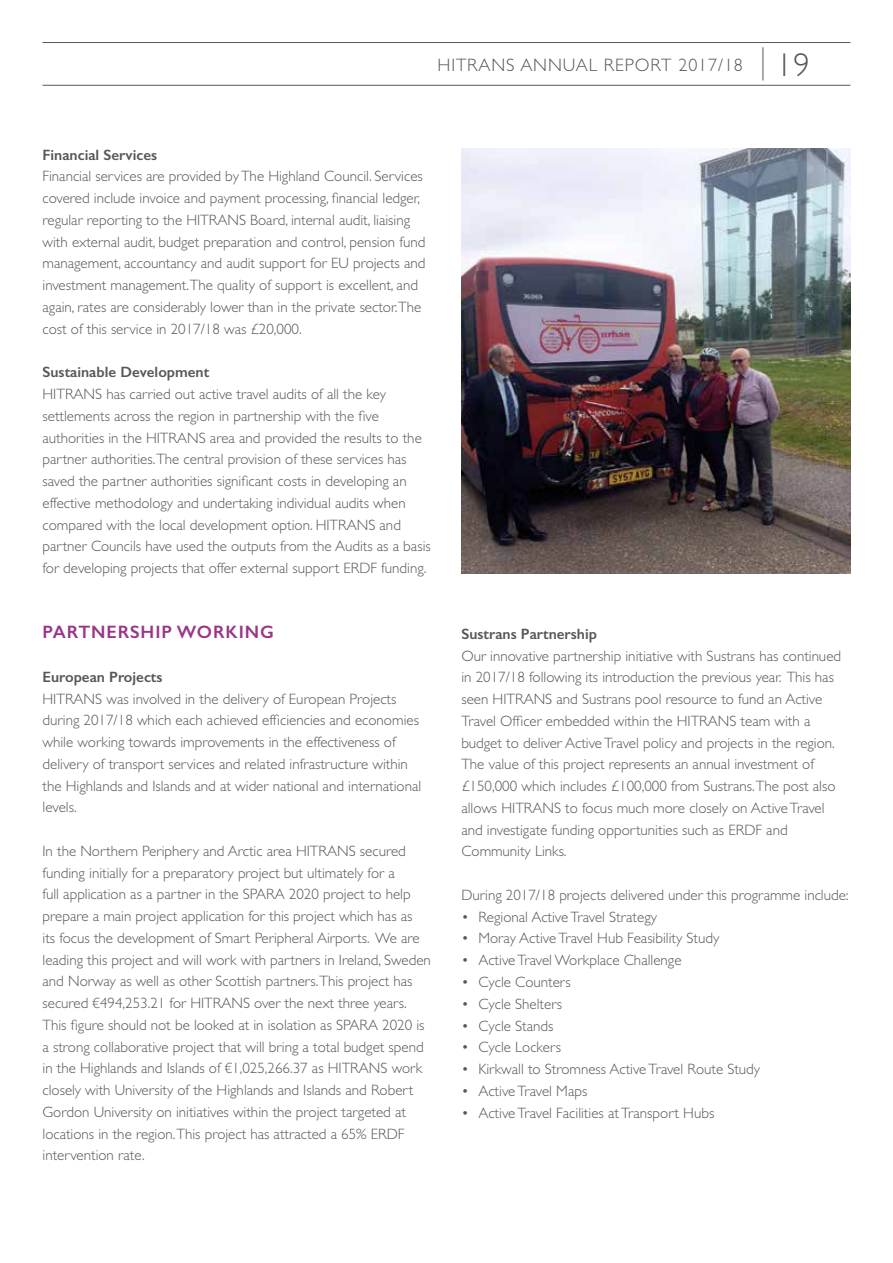
<style>
.page{position:relative;width:893px;height:1263px;background:#fff}
.page>*{position:absolute;margin:0;border:0;box-sizing:border-box;transform-origin:0 0}
.t1{font:300 18px "Gill Sans CE";letter-spacing:.05em;color:#575756}
.t2{font:600 18px "Gill Sans";letter-spacing:.05em;color:#9a3689}
.t3{font:300 15px/21.8px "Gill Sans CE";color:#575756}
.t4{font:600 15px "Gill Sans";color:#575756}
.s1{font-size:33px}
.s2{font-family:"Linotype Euro Font Gto P";font-weight:400}
</style>
<div class="page">
<hr style="left:43px;top:85px;width:807px;height:1px;background:#575756">
<hr style="left:762px;top:47px;width:1px;height:34px;background:#575756">
<hr style="left:43px;top:42px;width:807px;height:1px;background:#575756">
<img style="left:461px;top:149px;width:390px;height:425px">
<p class="t1" style="left:438px;top:54px;width:374px">HITRANS ANNUAL REPORT 2017/18 <span class="s1">19</span></p>
<p class="t4" style="left:43px;top:146px;width:116px">Financial Services</p>
<p class="t3" style="left:43px;top:166px;width:384px">Financial services are provided by The Highland Council. Services covered include invoice and payment processing, financial ledger, regular reporting to the HITRANS Board, internal audit, liaising with external audit, budget preparation and control, pension fund management, accountancy and audit support for EU projects and investment management.The quality of support is excellent, and again, rates are considerably lower than in the private sector.The cost of this service in 2017/18 was £20,000.</p>
<p class="t4" style="left:43px;top:363px;width:168px">Sustainable Development</p>
<p class="t3" style="left:43px;top:383px;width:390px">HITRANS has carried out active travel audits of all the key settlements across the region in partnership with the five authorities in the HITRANS area and provided the results to the partner authorities.The central provision of these services has saved the partner authorities significant costs in developing an effective methodology and undertaking individual audits when compared with the local development option. HITRANS and partner Councils have used the outputs from the Audits as a basis for developing projects that offer external support ERDF funding.</p>
<p class="t2" style="left:43px;top:621px;width:233px">PARTNERSHIP WORKING</p>
<p class="t4" style="left:43px;top:668px;width:122px">European Projects</p>
<p class="t3" style="left:43px;top:688px;width:380px">HITRANS was involved in the delivery of European Projects during 2017/18 which each achieved efficiencies and economies while working towards improvements in the effectiveness of delivery of transport services and related infrastructure within the Highlands and Islands and at wider national and international levels.</p>
<p class="t3" style="left:43px;top:840px;width:390px">In the Northern Periphery and Arctic area HITRANS secured funding initially for a preparatory project but ultimately for a<br>full application as a partner in the SPARA 2020 project to help prepare a main project application for this project which has as<br>its focus the development of Smart Peripheral Airports. We are leading this project and will work with partners in Ireland, Sweden and Norway as well as other Scottish partners.This project has secured <span class="s2">A</span>494,253.21 for HITRANS over the next three years.<br>This figure should not be looked at in isolation as SPARA 2020 is a strong collaborative project that will bring a total budget spend in the Highlands and Islands of <span class="s2">A</span>1,025,266.37 as HITRANS work closely with University of the Highlands and Islands and Robert Gordon University on initiatives within the project targeted at locations in the region.This project has attracted a 65% ERDF intervention rate.</p>
<p class="t4" style="left:461px;top:625px;width:137px">Sustrans Partnership</p>
<p class="t3" style="left:461px;top:645px;width:381px">Our innovative partnership initiative with Sustrans has continued in 2017/18 following its introduction the previous year. This has seen HITRANS and Sustrans pool resource to fund an Active Travel Officer embedded within the HITRANS team with a budget to deliver Active Travel policy and projects in the region.<br>The value of this project represents an annual investment of £150,000 which includes £100,000 from Sustrans.The post also allows HITRANS to focus much more closely on Active Travel and investigate funding opportunities such as ERDF and Community Links.</p>
<p class="t3" style="left:461px;top:884px;width:389px">During 2017/18 projects delivered under this programme include:</p>
<p class="t3" style="left:461px;top:906px;width:197px">• Regional Active Travel Strategy</p>
<p class="t3" style="left:461px;top:927px;width:259px">• Moray Active Travel Hub Feasibility Study</p>
<p class="t3" style="left:461px;top:949px;width:222px">• Active Travel Workplace Challenge</p>
<p class="t3" style="left:461px;top:971px;width:111px">• Cycle Counters</p>
<p class="t3" style="left:461px;top:993px;width:102px">• Cycle Shelters</p>
<p class="t3" style="left:461px;top:1014px;width:94px">• Cycle Stands</p>
<p class="t3" style="left:461px;top:1036px;width:101px">• Cycle Lockers</p>
<p class="t3" style="left:461px;top:1058px;width:300px">• Kirkwall to Stromness Active Travel Route Study</p>
<p class="t3" style="left:461px;top:1080px;width:127px">• Active Travel Maps</p>
<p class="t3" style="left:461px;top:1101px;width:254px">• Active Travel Facilities at Transport Hubs</p>
</div>
